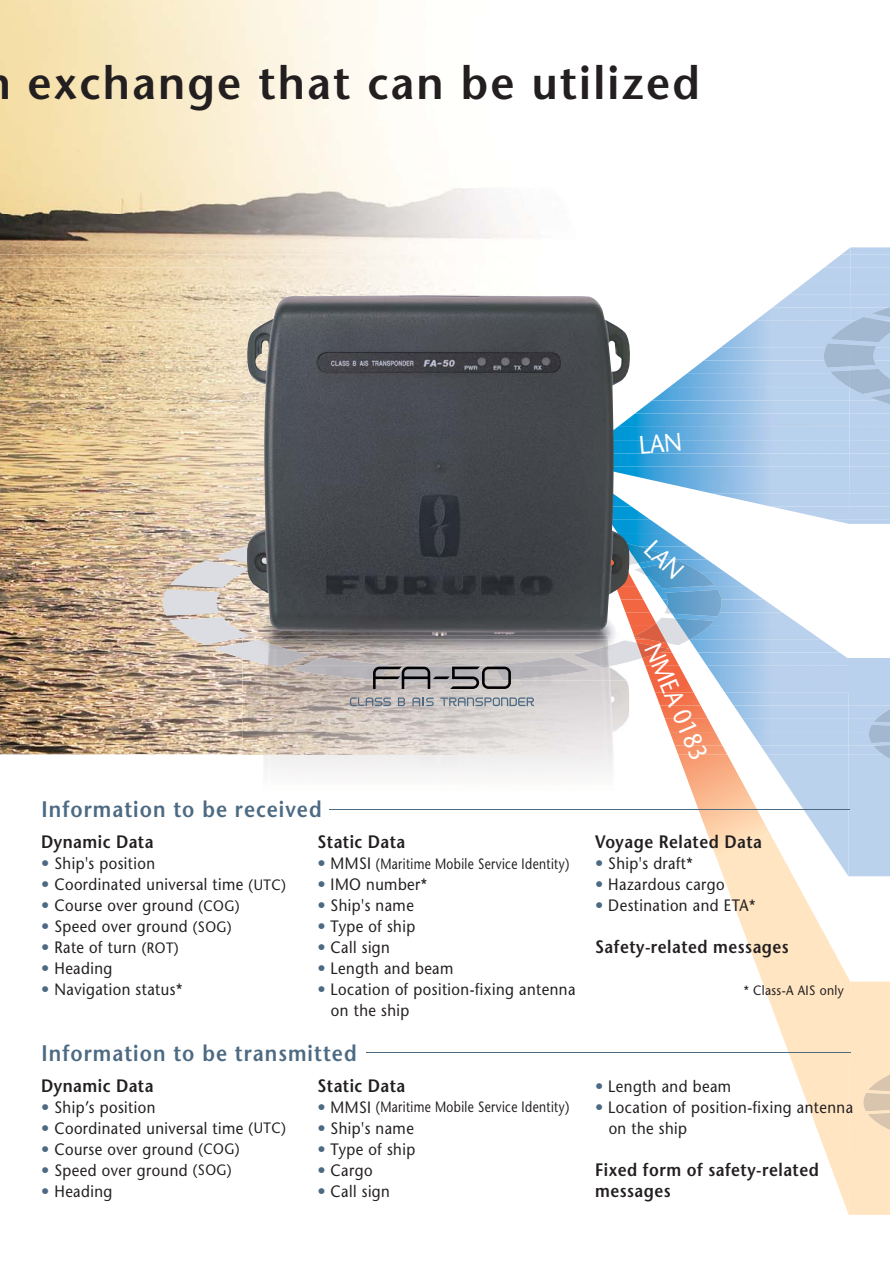
<style>
.page{position:relative;width:890px;height:1269px;background:#fff}
.page>*{position:absolute;margin:0;border:0;box-sizing:border-box;transform-origin:0 0}
.t1{font:600 46.35px "Stone Sans";letter-spacing:.05em;color:#231f20;scale:.95 1}
.t2{font:25.5px "Stone Sans";color:#fff;scale:.9 1}
.t3{font:600 22.5px "Stone Sans";letter-spacing:.05em;color:#4d6a83;scale:.9 1}
.t4{font:600 18px/21px "Stone Sans";letter-spacing:.03em;color:#231f20;scale:.9 1}
.t5{font:16.5px/21px "Stone Sans";letter-spacing:.03em;color:#231f20;scale:.9 1}
.t6{font:15px "Stone Sans";letter-spacing:.03em;color:#231f20;scale:.8 1}
.t7{font:13.5px "Stone Sans";letter-spacing:.03em;color:#231f20;scale:.9 1}
.s1{font-family:"Helvetica Neue";font-weight:300;font-stretch:condensed;color:#4d6a83}
.s2{font-size:15px}
.s3{font-family:"Helvetica Neue";font-weight:300;font-stretch:condensed;font-size:16.5px;color:#4d6a83}
.s4{font-size:16.5px}
</style>
<div class="page">
<img style="left:0;top:0;width:533px;height:254px">
<img style="left:0;top:254px;width:425px;height:14px">
<img style="left:0;top:268px;width:444px;height:13px">
<img style="left:0;top:281px;width:468px;height:13px">
<img style="left:0;top:294px;width:245px;height:13px">
<img style="left:0;top:307px;width:245px;height:14px">
<img style="left:0;top:321px;width:245px;height:13px">
<img style="left:0;top:334px;width:245px;height:13px">
<img style="left:0;top:347px;width:245px;height:14px">
<img style="left:0;top:361px;width:245px;height:13px">
<img style="left:0;top:374px;width:245px;height:13px">
<img style="left:0;top:387px;width:245px;height:13px">
<img style="left:0;top:400px;width:245px;height:14px">
<img style="left:0;top:414px;width:245px;height:13px">
<img style="left:0;top:427px;width:245px;height:13px">
<img style="left:0;top:440px;width:245px;height:13px">
<img style="left:0;top:453px;width:245px;height:14px">
<img style="left:0;top:467px;width:245px;height:13px">
<img style="left:0;top:480px;width:245px;height:13px">
<img style="left:0;top:493px;width:245px;height:13px">
<img style="left:0;top:506px;width:770px;height:14px">
<img style="left:0;top:520px;width:889px;height:146px">
<img style="left:0;top:666px;width:161px;height:13px">
<img style="left:0;top:679px;width:694px;height:13px">
<img style="left:0;top:692px;width:701px;height:14px">
<img style="left:0;top:706px;width:708px;height:13px">
<img style="left:0;top:719px;width:242px;height:13px">
<img style="left:0;top:732px;width:242px;height:13px">
<img style="left:0;top:745px;width:242px;height:9px">
<img style="left:807px;top:269px;width:15px;height:12px">
<img style="left:790px;top:281px;width:32px;height:13px">
<img style="left:773px;top:294px;width:49px;height:13px">
<img style="left:755px;top:307px;width:67px;height:14px">
<img style="left:738px;top:321px;width:84px;height:13px">
<img style="left:721px;top:334px;width:101px;height:13px">
<img style="left:703px;top:347px;width:119px;height:14px">
<img style="left:686px;top:361px;width:136px;height:13px">
<img style="left:669px;top:374px;width:153px;height:13px">
<img style="left:652px;top:387px;width:170px;height:13px">
<img style="left:634px;top:400px;width:188px;height:14px">
<img style="left:630px;top:414px;width:192px;height:13px">
<img style="left:630px;top:427px;width:192px;height:13px">
<img style="left:630px;top:440px;width:192px;height:13px">
<img style="left:630px;top:453px;width:192px;height:14px">
<img style="left:630px;top:467px;width:192px;height:13px">
<img style="left:651px;top:480px;width:171px;height:13px">
<img style="left:710px;top:493px;width:112px;height:13px">
<img style="left:770px;top:506px;width:52px;height:12px">
<svg style="left:822px;top:247px;width:67px;height:277px;background:#b8cee8"></svg>
<img style="left:630px;top:506px;width:20px;height:14px">
<img style="left:630px;top:520px;width:39px;height:3px">
<img style="left:722px;top:560px;width:4px;height:13px">
<img style="left:722px;top:573px;width:22px;height:13px">
<img style="left:722px;top:586px;width:41px;height:13px">
<img style="left:722px;top:599px;width:60px;height:14px">
<img style="left:722px;top:613px;width:79px;height:13px">
<img style="left:722px;top:626px;width:98px;height:13px">
<img style="left:722px;top:639px;width:117px;height:13px">
<img style="left:722px;top:652px;width:126px;height:14px">
<img style="left:722px;top:679px;width:44px;height:13px">
<img style="left:724px;top:692px;width:42px;height:14px">
<img style="left:734px;top:706px;width:32px;height:13px">
<img style="left:743px;top:719px;width:23px;height:13px">
<img style="left:751px;top:732px;width:15px;height:13px">
<img style="left:760px;top:745px;width:6px;height:9px">
<svg style="left:766px;top:659px;width:123px;height:217px;background:#b9d0ec"></svg>
<svg style="left:850px;top:982px;width:39px;height:233px;background:#fbe2c0"></svg>
<svg style="left:678px;top:754px;width:172px;height:458px"></svg>
<img style="left:650px;top:689px;width:43px;height:3px">
<img style="left:655px;top:692px;width:45px;height:14px">
<img style="left:660px;top:706px;width:47px;height:13px">
<img style="left:665px;top:719px;width:50px;height:13px">
<img style="left:669px;top:732px;width:53px;height:13px">
<img style="left:674px;top:745px;width:53px;height:9px">
<img style="left:848px;top:982px;width:2px;height:233px">
<img style="left:242px;top:689px;width:387px;height:85px">
<img style="left:245px;top:294px;width:385px;height:229px">
<hr style="left:329px;top:809px;width:521px;height:1px;background:#4d6a83">
<hr style="left:365px;top:1052px;width:485px;height:1px;background:#4d6a83">
<svg style="left:398px;top:697px;width:7px;height:9px"></svg>
<svg style="left:412px;top:697px;width:21px;height:9px"></svg>
<svg style="left:350px;top:697px;width:41px;height:9px"></svg>
<svg style="left:440px;top:697px;width:94px;height:9px"></svg>
<svg style="left:640px;top:433px;width:40px;height:21px"></svg>
<svg style="left:161px;top:523px;width:561px;height:166px;background:#868587"></svg>
<h1 class="t1" style="left:27px;top:65px;width:709px">exchange that can be utilized</h1>
<h3 class="t3" style="left:42px;top:801px;width:313px">Information to be received</h3>
<p class="t4" style="left:41px;top:833px;width:126px">Dynamic Data</p>
<p class="t5" style="left:41px;top:855px;width:128px"><span class="s1">•</span> Ship's position</p>
<p class="t5" style="left:41px;top:876px;width:273px"><span class="s1">•</span> Coordinated universal time <span class="s2">(UTC)</span></p>
<p class="t5" style="left:41px;top:897px;width:222px"><span class="s1">•</span> Course over ground <span class="s2">(COG)</span></p>
<p class="t5" style="left:41px;top:918px;width:213px"><span class="s1">•</span> Speed over ground <span class="s2">(SOG)</span></p>
<p class="t5" style="left:41px;top:939px;width:154px"><span class="s1">•</span> Rate of turn <span class="s2">(ROT)</span></p>
<p class="t5" style="left:41px;top:960px;width:81px"><span class="s1">•</span> Heading</p>
<p class="t5" style="left:41px;top:981px;width:158px"><span class="s1">•</span> Navigation status*</p>
<p class="t4" style="left:317px;top:833px;width:99px">Static Data</p>
<p class="t6" style="left:317px;top:858px;width:316px"><span class="s3">•</span> <span class="s4">MMSI</span> (Maritime Mobile Service Identity)</p>
<p class="t5" style="left:317px;top:876px;width:123px"><span class="s1">•</span> IMO number*</p>
<p class="t5" style="left:317px;top:897px;width:109px"><span class="s1">•</span> Ship's name</p>
<p class="t5" style="left:317px;top:918px;width:110px"><span class="s1">•</span> Type of ship</p>
<p class="t5" style="left:317px;top:939px;width:82px"><span class="s1">•</span> Call sign</p>
<p class="t5" style="left:317px;top:960px;width:153px"><span class="s1">•</span> Length and beam</p>
<p class="t5" style="left:331px;top:981px;width:273px;text-indent:-14px"><span class="s1">•</span> Location of position-fixing antenna on the ship</p>
<h3 class="t3" style="left:42px;top:1044px;width:351px">Information to be transmitted</h3>
<p class="t4" style="left:41px;top:1077px;width:126px">Dynamic Data</p>
<p class="t5" style="left:41px;top:1098px;width:128px"><span class="s1">•</span> Ship’s position</p>
<p class="t5" style="left:41px;top:1119px;width:273px"><span class="s1">•</span> Coordinated universal time <span class="s2">(UTC)</span></p>
<p class="t5" style="left:41px;top:1140px;width:222px"><span class="s1">•</span> Course over ground <span class="s2">(COG)</span></p>
<p class="t5" style="left:41px;top:1161px;width:213px"><span class="s1">•</span> Speed over ground <span class="s2">(SOG)</span></p>
<p class="t5" style="left:41px;top:1182px;width:81px"><span class="s1">•</span> Heading</p>
<p class="t4" style="left:317px;top:1077px;width:99px">Static Data</p>
<p class="t6" style="left:317px;top:1101px;width:316px"><span class="s3">•</span> <span class="s4">MMSI</span> (Maritime Mobile Service Identity)</p>
<p class="t5" style="left:317px;top:1119px;width:109px"><span class="s1">•</span> Ship's name</p>
<p class="t5" style="left:317px;top:1140px;width:110px"><span class="s1">•</span> Type of ship</p>
<p class="t5" style="left:317px;top:1161px;width:63px"><span class="s1">•</span> Cargo</p>
<p class="t5" style="left:317px;top:1182px;width:82px"><span class="s1">•</span> Call sign</p>
<h2 class="t2" style="left:661px;top:641px;width:139px;rotate:67deg">NMEA 0183</h2>
<p class="t4" style="left:595px;top:833px;width:187px">Voyage Related Data</p>
<p class="t5" style="left:595px;top:855px;width:110px"><span class="s1">•</span> Ship's draft*</p>
<p class="t5" style="left:595px;top:876px;width:145px"><span class="s1">•</span> Hazardous cargo</p>
<p class="t5" style="left:595px;top:897px;width:180px"><span class="s1">•</span> Destination and ETA*</p>
<p class="t4" style="left:595px;top:938px;width:217px">Safety-related messages</p>
<p class="t7" style="left:743px;top:985px;width:113px">* Class-A AIS only</p>
<p class="t5" style="left:595px;top:1077px;width:153px"><span class="s1">•</span> Length and beam</p>
<p class="t5" style="left:608px;top:1098px;width:273px;text-indent:-14px"><span class="s1">•</span> Location of position-fixing antenna on the ship</p>
<p class="t4" style="left:595px;top:1161px;width:250px">Fixed form of safety-related messages</p>
</div>
